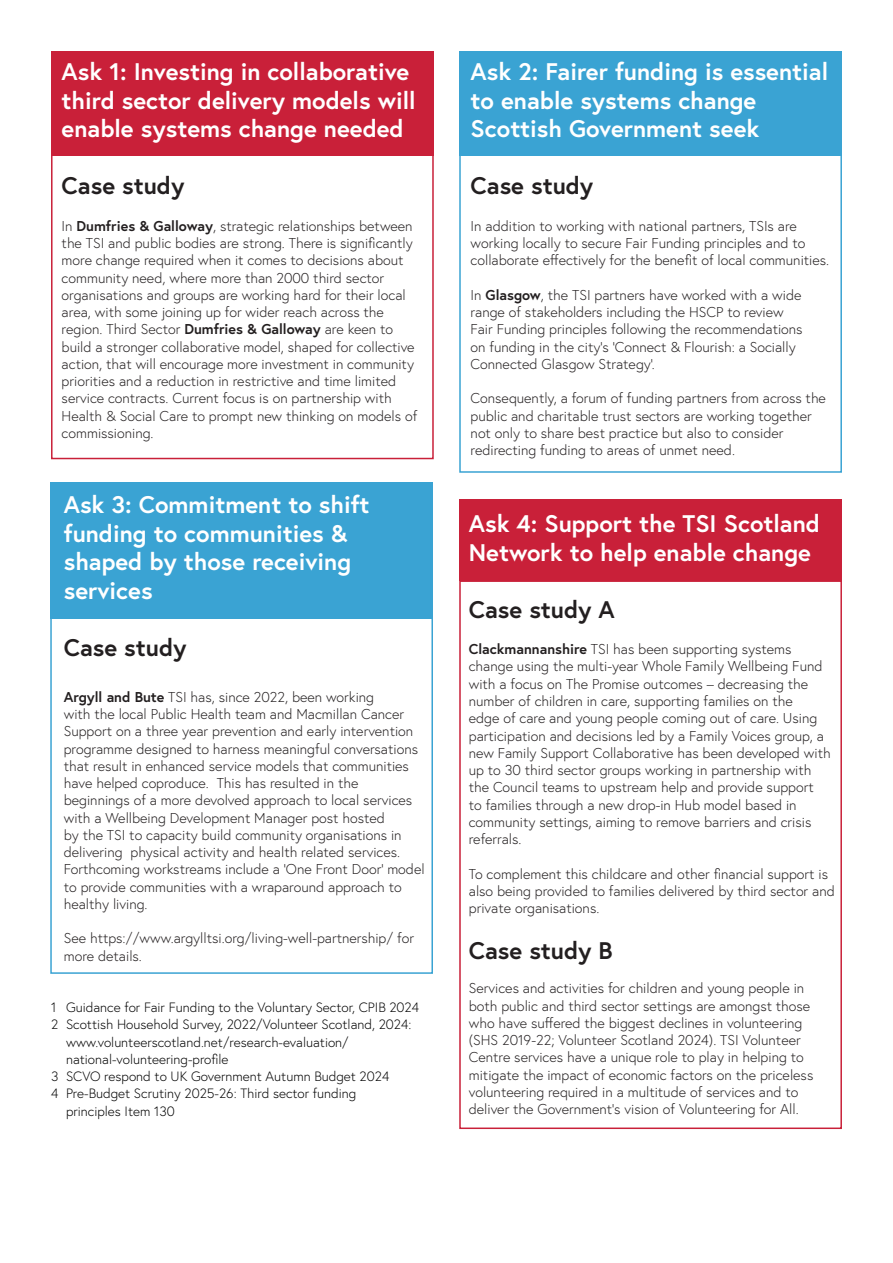
<style>
.page{position:relative;width:893px;height:1263px;background:#fff}
.page>*{position:absolute;margin:0;border:0;box-sizing:border-box;transform-origin:0 0}
.t1{font:700 24px/28.5px "Europa";color:#fff}
.t2{font:700 24px "Europa";color:#231f20}
.t3{font:300 14.25px/17.2px "Europa";color:#231f20}
.t4{font:300 13.5px "Europa";color:#000}
.s1{font-weight:700}
</style>
<div class="page">
<div style="left:459px;top:500px;width:383px;height:81px;background:#c92039"></div>
<div style="left:459px;top:580px;width:383px;height:549px;border:2px solid #c92039"></div>
<div style="left:50px;top:586px;width:383px;height:388px;border:2px solid #3aa3d3"></div>
<div style="left:50px;top:482px;width:383px;height:136px;background:#3aa3d3"></div>
<div style="left:459px;top:154px;width:383px;height:319px;border:2px solid #3aa3d3"></div>
<div style="left:51px;top:51px;width:383px;height:104px;background:#c92039"></div>
<div style="left:51px;top:154px;width:383px;height:305px;border:2px solid #c92039"></div>
<div style="left:459px;top:51px;width:383px;height:104px;background:#3aa3d3"></div>
<h1 class="t1" style="left:62px;top:57px;width:355px">Ask 1: Investing in collaborative third sector delivery models will enable systems change needed</h1>
<h1 class="t2" style="left:62px;top:170px;width:124px">Case study</h1>
<p class="t3" style="left:62px;top:217px;width:357px">In <span class="s1">Dumfries &amp; Galloway</span>, strategic relationships between the TSI and public bodies are strong. There is significantly more change required when it comes to decisions about community need, where more than 2000 third sector organisations and groups are working hard for their local area, with some joining up for wider reach across the region. Third Sector <span class="s1">Dumfries &amp; Galloway</span> are keen to build a stronger collaborative model, shaped for collective action, that will encourage more investment in community priorities and a reduction in restrictive and time limited service contracts. Current focus is on partnership with Health &amp; Social Care to prompt new thinking on models of commissioning.</p>
<h1 class="t1" style="left:64px;top:490px;width:307px">Ask 3: Commitment to shift funding to communities &amp; shaped by those receiving services</h1>
<h1 class="t2" style="left:64px;top:631px;width:124px">Case study</h1>
<p class="t3" style="left:64px;top:688px;width:362px"><span class="s1">Argyll and Bute</span> TSI has, since 2022, been working<br>with the local Public Health team and Macmillan Cancer Support on a three year prevention and early intervention programme designed to harness meaningful conversations that result in enhanced service models that communities have helped coproduce. This has resulted in the beginnings of a more devolved approach to local services with a Wellbeing Development Manager post hosted<br>by the TSI to capacity build community organisations in delivering physical activity and health related services.<br>Forthcoming workstreams include a ‘One Front Door’ model to provide communities with a wraparound approach to healthy living.</p>
<p class="t3" style="left:64px;top:929px;width:352px">See https://www.argylltsi.org/living-well-partnership/ for more details.</p>
<p class="t4" style="left:51px;top:999px;width:370px">1 Guidance for Fair Funding to the Voluntary Sector, CPIB 2024</p>
<p class="t4" style="left:51px;top:1016px;width:362px">2 Scottish Household Survey, 2022/Volunteer Scotland, 2024:</p>
<p class="t4" style="left:66px;top:1033px;width:284px">www.volunteerscotland.net/research-evaluation/</p>
<p class="t4" style="left:66px;top:1051px;width:164px">national-volunteering-profile</p>
<p class="t4" style="left:51px;top:1068px;width:340px">3 SCVO respond to UK Government Autumn Budget 2024</p>
<p class="t4" style="left:51px;top:1085px;width:307px">4 Pre-Budget Scrutiny 2025-26: Third sector funding</p>
<p class="t4" style="left:66px;top:1102px;width:110px">principles Item 130</p>
<h1 class="t1" style="left:471px;top:57px;width:359px">Ask 2: Fairer funding is essential to enable systems change<br>Scottish Government seek</h1>
<h1 class="t2" style="left:471px;top:170px;width:124px">Case study</h1>
<p class="t3" style="left:471px;top:217px;width:360px">In addition to working with national partners, TSIs are working locally to secure Fair Funding principles and to collaborate effectively for the benefit of local communities.</p>
<p class="t3" style="left:471px;top:286px;width:334px">In <span class="s1">Glasgow</span>, the TSI partners have worked with a wide range of stakeholders including the HSCP to review Fair Funding principles following the recommendations on funding in the city’s ‘Connect &amp; Flourish: a Socially Connected Glasgow Strategy’.</p>
<p class="t3" style="left:471px;top:390px;width:357px">Consequently, a forum of funding partners from across the public and charitable trust sectors are working together not only to share best practice but also to consider redirecting funding to areas of unmet need.</p>
<h1 class="t1" style="left:469px;top:509px;width:353px">Ask 4: Support the TSI Scotland<br>Network to help enable change</h1>
<h1 class="t2" style="left:469px;top:593px;width:148px">Case study A</h1>
<p class="t3" style="left:469px;top:640px;width:363px"><span class="s1">Clackmannanshire</span> TSI has been supporting systems change using the multi-year Whole Family Wellbeing Fund with a focus on The Promise outcomes – decreasing the number of children in care, supporting families on the<br>edge of care and young people coming out of care. Using participation and decisions led by a Family Voices group, a new Family Support Collaborative has been developed with up to 30 third sector groups working in partnership with the Council teams to upstream help and provide support<br>to families through a new drop-in Hub model based in community settings, aiming to remove barriers and crisis referrals.</p>
<p class="t3" style="left:469px;top:865px;width:368px">To complement this childcare and other financial support is also being provided to families delivered by third sector and private organisations.</p>
<h1 class="t2" style="left:469px;top:934px;width:145px">Case study B</h1>
<p class="t3" style="left:469px;top:979px;width:346px">Services and activities for children and young people in both public and third sector settings are amongst those who have suffered the biggest declines in volunteering (SHS 2019-22; Volunteer Scotland 2024). TSI Volunteer Centre services have a unique role to play in helping to mitigate the impact of economic factors on the priceless volunteering required in a multitude of services and to deliver the Government’s vision of Volunteering for All.</p>
</div>
